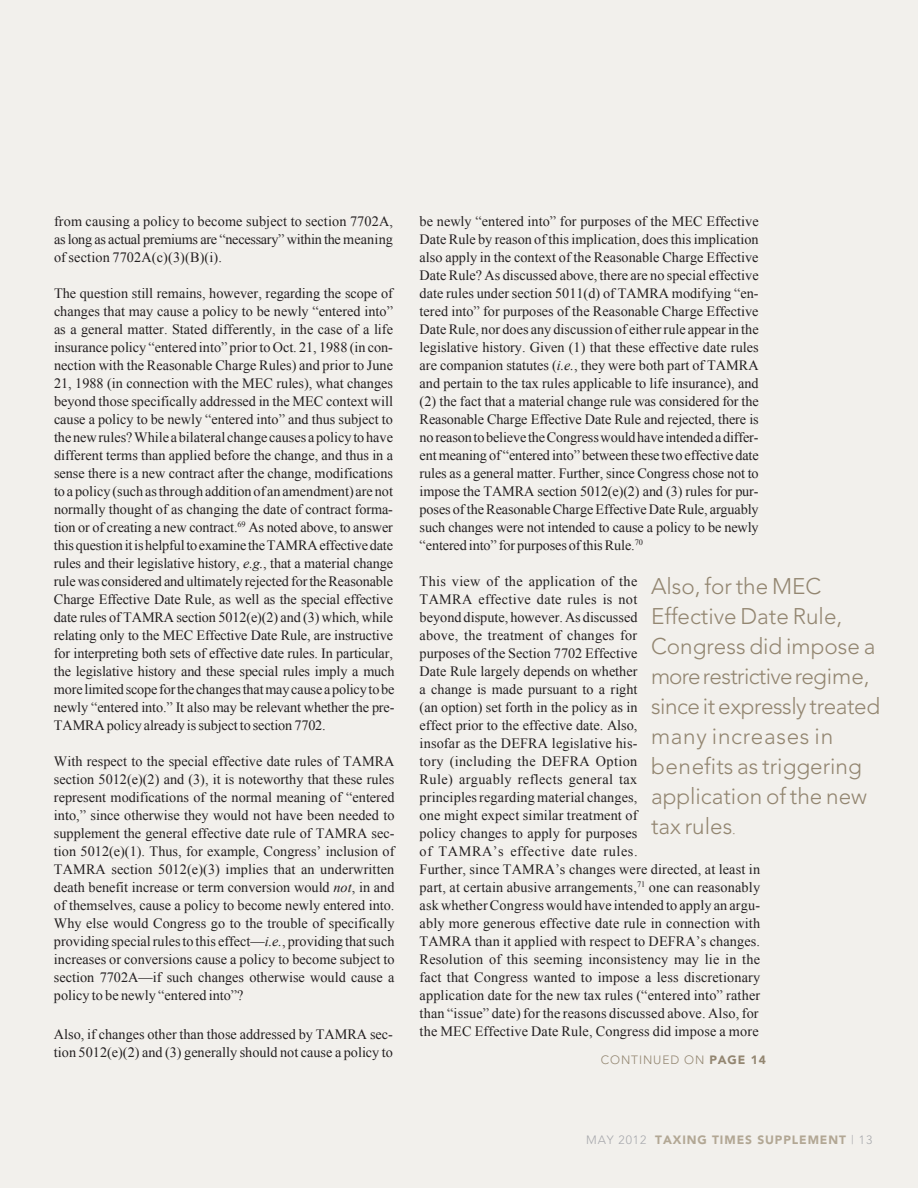
<style>
.page{position:relative;width:918px;height:1188px;background:#f2f0ec}
.page>*{position:absolute;margin:0;border:0;box-sizing:border-box;transform-origin:0 0}
.t1{font:300 22.5px/30px "Avenir";color:#938671}
.t2{font:14.25px/18px "Times New Roman";letter-spacing:.01em;color:#231f20;text-align:justify}
.t3{font:900 12px "Avenir";letter-spacing:.075em;color:#b2a794}
.t4{font:300 12px "Avenir";letter-spacing:.075em;color:#938671}
.s1{font-style:italic}
.s2{font-family:"Times New Roman";font-weight:400;font-size:14.25px}
.s3{font-weight:900}
.s4{font-weight:300;color:#a8a9ad}
</style>
<div class="page">
<p class="t2" style="left:54px;top:212px;width:341px">from causing a policy to become subject to section 7702A, as long as actual premiums are “necessary” within the meaning of section 7702A(c)(3)(B)(i).</p>
<p class="t2" style="left:54px;top:284px;width:342px">The question still remains, however, regarding the scope of changes that may cause a policy to be newly “entered into” as a general matter. Stated differently, in the case of a life insurance policy “entered into” prior to Oct. 21, 1988 (in con&shy;nection with the Reasonable Charge Rules) and prior to June 21, 1988 (in connection with the MEC rules), what changes beyond those specifically addressed in the MEC context will cause a policy to be newly “entered into” and thus subject to the new rules? While a bilateral change causes a policy to have different terms than applied before the change, and thus in a sense there is a new contract after the change, modifications to a policy (such as through addition of an amendment) are not normally thought of as changing the date of contract forma&shy;tion or of creating a new contract.<sup>69</sup> As noted above, to answer this question it is helpful to examine the TAMRA effective date rules and their legislative history, <span class="s1">e.g.</span>, that a material change rule was considered and ultimately rejected for the Reasonable Charge Effective Date Rule, as well as the special effective date rules of TAMRA section 5012(e)(2) and (3) which, while relating only to the MEC Effective Date Rule, are instructive for interpreting both sets of effective date rules. In particular, the legislative history and these special rules imply a much more limited scope for the changes that may cause a policy to be newly “entered into.” It also may be relevant whether the pre-TAMRA policy already is subject to section 7702.</p>
<p class="t2" style="left:54px;top:752px;width:342px">With respect to the special effective date rules of TAMRA section 5012(e)(2) and (3), it is noteworthy that these rules represent modifications of the normal meaning of “entered into,” since otherwise they would not have been needed to supplement the general effective date rule of TAMRA sec&shy;tion 5012(e)(1). Thus, for example, Congress’ inclusion of TAMRA section 5012(e)(3) implies that an underwritten death benefit increase or term conversion would <span class="s1">not</span>, in and of themselves, cause a policy to become newly entered into.<br>Why else would Congress go to the trouble of specifically providing special rules to this effect—<span class="s1">i.e.</span>, providing that such increases or conversions cause a policy to become subject to section 7702A—if such changes otherwise would cause a policy to be newly “entered into”?</p>
<p class="t2" style="left:54px;top:1025px;width:341px">Also, if changes other than those addressed by TAMRA sec&shy;tion 5012(e)(2) and (3) generally should not cause a policy to</p>
<p class="t2" style="left:420px;top:212px;width:341px">be newly “entered into” for purposes of the MEC Effective Date Rule by reason of this implication, does this implication also apply in the context of the Reasonable Charge Effective Date Rule? As discussed above, there are no special effective date rules under section 5011(d) of TAMRA modifying “en&shy;tered into” for purposes of the Reasonable Charge Effective Date Rule, nor does any discussion of either rule appear in the legislative history. Given (1) that these effective date rules are companion statutes (<span class="s1">i.e.</span>, they were both part of TAMRA and pertain to the tax rules applicable to life insurance), and (2) the fact that a material change rule was considered for the Reasonable Charge Effective Date Rule and rejected, there is no reason to believe the Congress would have intended a differ&shy;ent meaning of “entered into” between these two effective date rules as a general matter. Further, since Congress chose not to impose the TAMRA section 5012(e)(2) and (3) rules for pur&shy;poses of the Reasonable Charge Effective Date Rule, arguably such changes were not intended to cause a policy to be newly “entered into” for purposes of this Rule.<sup>70</sup></p>
<p class="t2" style="left:420px;top:572px;width:342px;text-align:left">This view of the application of the<br>TAMRA effective date rules is not<br>beyond dispute, however. As discussed<br>above, the treatment of changes for<br>purposes of the Section 7702 Effective<br>Date Rule largely depends on whether<br>a change is made pursuant to a right<br>(an option) set forth in the policy as in<br>effect prior to the effective date. Also,<br>insofar as the DEFRA legislative his-<br>tory (including the DEFRA Option<br>Rule) arguably reflects general tax<br>principles regarding material changes,<br>one might expect similar treatment of<br>policy changes to apply for purposes<br>of TAMRA’s effective date rules.<br>Further, since TAMRA’s changes were directed, at least in part, at certain abusive arrangements,<sup>71</sup> one can reasonably ask whether Congress would have intended to apply an argu&shy;ably more generous effective date rule in connection with TAMRA than it applied with respect to DEFRA’s changes.<br>Resolution of this seeming inconsistency may lie in the fact that Congress wanted to impose a less discretionary application date for the new tax rules (“entered into” rather than “issue” date) for the reasons discussed above. Also, for the MEC Effective Date Rule, Congress did impose a more</p>
<h1 class="t1" style="left:651px;top:572px;width:231px">Also, for the M EC<br>Effective Date Rule,<br>Congress did impose a more restrictive regime, since it expressly treated many increases in benefits as triggering application of the new tax rules<span class="s2">.</span></h1>
<p class="t4" style="left:601px;top:1053px;width:167px">CONTINUED ON <span class="s3">PAGE 14</span></p>
<p class="t3" style="left:586px;top:1132px;width:288px"><span class="s4">may 2012</span> TAXING TIMES SUPPLEMENT <span class="s4">| 13</span></p>
</div>
